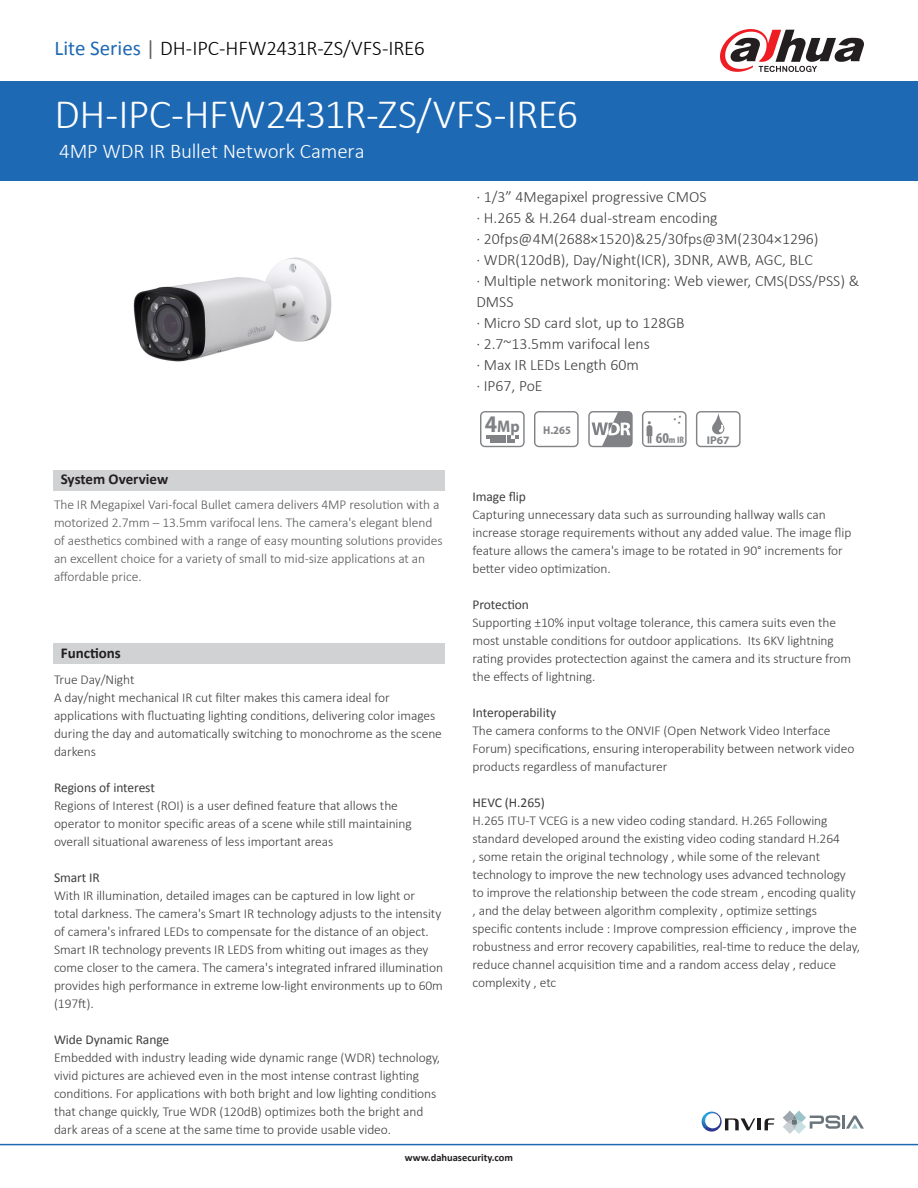
<style>
.page{position:relative;width:918px;height:1188px;background:#fff}
.page>*{position:absolute;margin:0;border:0;box-sizing:border-box;transform-origin:0 0}
.t1{font:300 42px "Calibri";letter-spacing:-.02em;color:#fff}
.t2{font:300 21px "Calibri";letter-spacing:-.015em;color:#000}
.t3{font:300 21px "Calibri";letter-spacing:-.01em;color:#fff}
.t4{font:700 semi-condensed 16.8px "Myriad Pro";color:#808285}
.t5{font:300 15.75px/21px "Calibri";color:#3e3e3f}
.t6{font:700 15px "Calibri";color:#231f20}
.t7{font:300 13.5px/18px "Calibri";letter-spacing:-.005em;color:#3e3e3f}
.t8{font:300 13.5px/18px "Calibri";letter-spacing:-.005em;color:#57585a}
.t9{font:13.5px "Calibri";letter-spacing:-.005em;color:#3e3e3f}
.t10{font:700 semi-condensed 11.4px "Myriad Pro";color:#808285}
.t11{font:700 11.25px "Myriad Pro";color:#808285}
.t12{font:700 10.5px "Calibri";color:#231f20}
.t13{font:700 condensed 9.45px "Myriad Pro";color:#808285}
.s1{font-weight:400;color:#1e69b4}
.s2{font-weight:400;color:#636366}
.s3{font-size:24px}
.s4{font-size:15.15px}
</style>
<div class="page">
<div style="left:0;top:81px;width:918px;height:100px;background:#1e69b4"></div>
<div style="left:53px;top:470px;width:392px;height:21px;background:#d1d2d4"></div>
<div style="left:53px;top:643px;width:392px;height:20px;background:#d1d2d4"></div>
<hr style="left:0;top:1144px;width:918px;height:1px;background:#1e69b4">
<svg style="left:720px;top:29px;width:144px;height:43px"></svg>
<img style="left:133px;top:257px;width:199px;height:105px">
<svg style="left:783px;top:1111px;width:81px;height:23px"></svg>
<svg style="left:702px;top:1112px;width:72px;height:20px"></svg>
<svg style="left:696px;top:411px;width:45px;height:36px"></svg>
<svg style="left:534px;top:411px;width:45px;height:36px"></svg>
<svg style="left:480px;top:411px;width:45px;height:36px"></svg>
<svg style="left:588px;top:411px;width:45px;height:36px"></svg>
<svg style="left:642px;top:411px;width:45px;height:36px"></svg>
<p class="t2" style="left:55px;top:35px;width:372px"><span class="s1">Lite Series</span> <span class="s2">|</span> DH-IPC-HFW2431R-ZS/VFS-IRE6</p>
<p class="t1" style="left:55px;top:88px;width:525px">DH-IPC-HFW2431R-ZS/VFS-IRE6</p>
<p class="t3" style="left:59px;top:138px;width:307px">4MP WDR IR Bullet Network Camera</p>
<p class="t5" style="left:476px;top:186px;width:232px">· 1/3” 4Megapixel progressive CMOS</p>
<p class="t5" style="left:476px;top:207px;width:243px">· H.265 &amp; H.264 dual-stream encoding</p>
<p class="t5" style="left:476px;top:228px;width:344px">· 20fps@4M(2688×1520)&amp;25/30fps@3M(2304×1296)</p>
<p class="t5" style="left:476px;top:249px;width:338px">· WDR(120dB), Day/Night(ICR), 3DNR, AWB, AGC, BLC</p>
<p class="t5" style="left:476px;top:270px;width:384px">· Multiple network monitoring: Web viewer, CMS(DSS/PSS) &amp;<br>DMSS</p>
<p class="t5" style="left:476px;top:312px;width:210px">· Micro SD card slot, up to 128GB</p>
<p class="t5" style="left:476px;top:333px;width:175px">· 2.7~13.5mm varifocal lens</p>
<p class="t5" style="left:476px;top:354px;width:164px">· Max IR LEDs Length 60m</p>
<p class="t5" style="left:476px;top:375px;width:68px">· IP67, PoE</p>
<p class="t6" style="left:61px;top:470px;width:109px">System Overview</p>
<p class="t8" style="left:54px;top:496px;width:390px">The IR Megapixel Vari-focal Bullet camera delivers 4MP resolution with a motorized 2.7mm – 13.5mm varifocal lens. The camera's elegant blend of aesthetics combined with a range of easy mounting solutions provides an excellent choice for a variety of small to mid-size applications at an affordable price.</p>
<p class="t6" style="left:61px;top:644px;width:62px">Functions</p>
<p class="t7" style="left:54px;top:670px;width:82px">True Day/Night</p>
<p class="t7" style="left:54px;top:688px;width:389px">A day/night mechanical IR cut filter makes this camera ideal for applications with fluctuating lighting conditions, delivering color images during the day and automatically switching to monochrome as the scene darkens</p>
<p class="t9" style="left:54px;top:779px;width:102px">Regions of interest</p>
<p class="t7" style="left:54px;top:796px;width:359px">Regions of Interest (ROI) is a user defined feature that allows the operator to monitor specific areas of a scene while still maintaining overall situational awareness of less important areas</p>
<p class="t9" style="left:54px;top:869px;width:47px">Smart IR</p>
<p class="t7" style="left:54px;top:886px;width:391px">With IR illumination, detailed images can be captured in low light or total darkness. The camera's Smart IR technology adjusts to the intensity of camera's infrared LEDs to compensate for the distance of an object.<br>Smart IR technology prevents IR LEDS from whiting out images as they come closer to the camera. The camera's integrated infrared illumination provides high performance in extreme low-light environments up to 60m (197ft).</p>
<p class="t9" style="left:54px;top:1031px;width:117px">Wide Dynamic Range</p>
<p class="t7" style="left:54px;top:1048px;width:388px">Embedded with industry leading wide dynamic range (WDR) technology, vivid pictures are achieved even in the most intense contrast lighting conditions. For applications with both bright and low lighting conditions that change quickly, True WDR (120dB) optimizes both the bright and dark areas of a scene at the same time to provide usable video.</p>
<p class="t4" style="left:485px;top:415px;width:36px"><span class="s3">4</span>Mp</p>
<p class="t10" style="left:543px;top:423px;width:29px">H.265</p>
<p class="t13" style="left:656px;top:434px;width:30px"><span class="s4">60</span>m IR</p>
<p class="t11" style="left:707px;top:433px;width:24px">IP67</p>
<p class="t9" style="left:472px;top:488px;width:55px">Image flip</p>
<p class="t7" style="left:472px;top:506px;width:380px">Capturing unnecessary data such as surrounding hallway walls can increase storage requirements without any added value. The image flip feature allows the camera's image to be rotated in 90° increments for better video optimization.</p>
<p class="t9" style="left:472px;top:596px;width:58px">Protection</p>
<p class="t7" style="left:472px;top:614px;width:380px">Supporting ±10% input voltage tolerance, this camera suits even the most unstable conditions for outdoor applications. Its 6KV lightning rating provides protectection against the camera and its structure from the effects of lightning.</p>
<p class="t9" style="left:472px;top:704px;width:85px">Interoperability</p>
<p class="t7" style="left:472px;top:722px;width:383px">The camera conforms to the ONVIF (Open Network Video Interface<br>Forum) specifications, ensuring interoperability between network video products regardless of manufacturer</p>
<p class="t9" style="left:472px;top:794px;width:74px">HEVC (H.265)</p>
<p class="t7" style="left:472px;top:812px;width:357px">H.265 ITU-T VCEG is a new video coding standard. H.265 Following</p>
<p class="t7" style="left:472px;top:830px;width:369px">standard developed around the existing video coding standard H.264</p>
<p class="t7" style="left:472px;top:848px;width:349px">, some retain the original technology , while some of the relevant</p>
<p class="t7" style="left:472px;top:866px;width:375px">technology to improve the new technology uses advanced technology</p>
<p class="t7" style="left:472px;top:884px;width:385px">to improve the relationship between the code stream , encoding quality</p>
<p class="t7" style="left:472px;top:902px;width:346px">, and the delay between algorithm complexity , optimize settings</p>
<p class="t7" style="left:472px;top:920px;width:386px">specific contents include : Improve compression efficiency , improve the</p>
<p class="t7" style="left:472px;top:938px;width:389px">robustness and error recovery capabilities, real-time to reduce the delay,</p>
<p class="t7" style="left:472px;top:956px;width:365px">reduce channel acquisition time and a random access delay , reduce</p>
<p class="t7" style="left:472px;top:974px;width:85px">complexity , etc</p>
<p class="t12" style="left:405px;top:1150px;width:110px">www.dahuasecurity.com</p>
</div>
